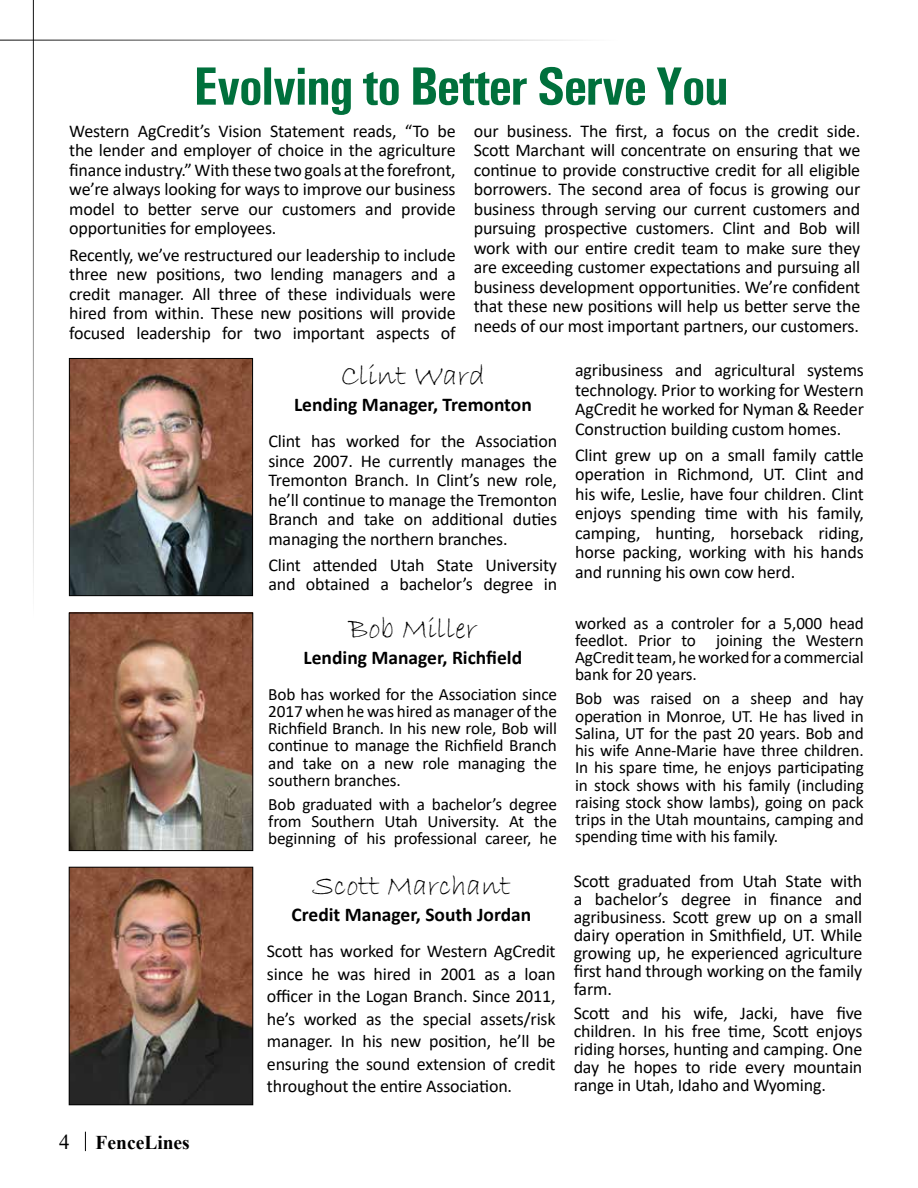
<style>
.page{position:relative;width:918px;height:1188px;background:#fff}
.page>*{position:absolute;margin:0;border:0;box-sizing:border-box;transform-origin:0 0}
.t1{font:700 condensed 54px "Univers";letter-spacing:-.03em;color:#00703c}
.t2{font:30px "Bradley Hand ITC";color:#000}
.t3{font:700 19.5px "Calibri";color:#000}
.t4{font:700 19.5px "Times New Roman";color:#000}
.t5{font:18px/19.5px "Calibri";letter-spacing:-.01em;color:#000;text-align:justify}
.t6{font:17.25px/17.2px "Calibri";letter-spacing:-.01em;color:#000;text-align:justify}
.s1{font-weight:400;font-size:21px}
</style>
<div class="page">
<svg style="left:85px;top:1132px;width:1px;height:19px"></svg>
<hr style="left:0;top:40px;width:618px;height:1px;background:#000">
<hr style="left:33px;top:0;width:1px;height:618px;background:#000">
<img style="left:71px;top:360px;width:180px;height:234px">
<div style="left:69px;top:358px;width:184px;height:238px;border:1px solid #000"></div>
<img style="left:71px;top:615px;width:180px;height:234px">
<div style="left:69px;top:613px;width:184px;height:238px;border:1px solid #000"></div>
<img style="left:71px;top:869px;width:180px;height:234px">
<div style="left:69px;top:867px;width:184px;height:238px;border:1px solid #000"></div>
<h1 class="t1" style="left:193px;top:53px;width:537px">Evolving to Better Serve You</h1>
<p class="t5" style="left:69px;top:121px;width:388px">Western AgCredit’s Vision Statement reads, “To be the lender and employer of choice in the agriculture finance industry.” With these two goals at the forefront, we’re always looking for ways to improve our business model to better serve our customers and provide opportunities for employees.</p>
<p class="t5" style="left:69px;top:244px;width:388px">Recently, we’ve restructured our leadership to include three new positions, two lending managers and a credit manager. All three of these individuals were hired from within. These new positions will provide focused leadership for two important aspects of</p>
<p class="t5" style="left:474px;top:121px;width:388px">our business. The first, a focus on the credit side.<br>Scott Marchant will concentrate on ensuring that we continue to provide constructive credit for all eligible borrowers. The second area of focus is growing our business through serving our current customers and pursuing prospective customers. Clint and Bob will work with our entire credit team to make sure they are exceeding customer expectations and pursuing all business development opportunities. We’re confident that these new positions will help us better serve the needs of our most important partners, our customers.</p>
<p class="t4" style="left:59px;top:1128px;width:132px"><span class="s1">4</span> FenceLines</p>
<h2 class="t2" style="left:341px;top:356px;width:146px">Clint Ward</h2>
<p class="t3" style="left:294px;top:390px;width:239px">Lending Manager, Tremonton</p>
<p class="t5" style="left:268px;top:431px;width:290px">Clint has worked for the Association since 2007. He currently manages the Tremonton Branch. In Clint’s new role, he’ll continue to manage the Tremonton Branch and take on additional duties managing the northern branches.</p>
<p class="t5" style="left:268px;top:555px;width:290px">Clint attended Utah State University and obtained a bachelor’s degree in</p>
<h2 class="t2" style="left:349px;top:609px;width:130px">Bob Miller</h2>
<p class="t3" style="left:304px;top:643px;width:220px">Lending Manager, Richfield</p>
<p class="t6" style="left:268px;top:685px;width:290px">Bob has worked for the Association since 2017 when he was hired as manager of the Richfield Branch. In his new role, Bob will continue to manage the Richfield Branch and take on a new role managing the southern branches.</p>
<p class="t6" style="left:268px;top:795px;width:290px">Bob graduated with a bachelor’s degree from Southern Utah University. At the beginning of his professional career, he</p>
<h2 class="t2" style="left:312px;top:866px;width:200px">Scott Marchant</h2>
<p class="t3" style="left:292px;top:901px;width:241px">Credit Manager, South Jordan</p>
<p class="t5" style="left:267px;top:940px;width:290px;line-height:22.5px">Scott has worked for Western AgCredit since he was hired in 2001 as a loan officer in the Logan Branch. Since 2011, he’s worked as the special assets/risk manager. In his new position, he’ll be ensuring the sound extension of credit throughout the entire Association.</p>
<p class="t5" style="left:575px;top:360px;width:290px">agribusiness and agricultural systems technology. Prior to working for Western AgCredit he worked for Nyman &amp; Reeder Construction building custom homes.</p>
<p class="t5" style="left:575px;top:445px;width:290px">Clint grew up on a small family cattle operation in Richmond, UT. Clint and his wife, Leslie, have four children. Clint enjoys spending time with his family, camping, hunting, horseback riding, horse packing, working with his hands and running his own cow herd.</p>
<p class="t6" style="left:575px;top:614px;width:290px">worked as a controler for a 5,000 head feedlot. Prior to joining the Western AgCredit team, he worked for a commercial bank for 20 years.</p>
<p class="t6" style="left:575px;top:690px;width:290px">Bob was raised on a sheep and hay operation in Monroe, UT. He has lived in Salina, UT for the past 20 years. Bob and his wife Anne-Marie have three children.<br>In his spare time, he enjoys participating in stock shows with his family (including raising stock show lambs), going on pack trips in the Utah mountains, camping and spending time with his family.</p>
<p class="t5" style="left:574px;top:871px;width:290px;line-height:18px">Scott graduated from Utah State with a bachelor’s degree in finance and agribusiness. Scott grew up on a small dairy operation in Smithfield, UT. While growing up, he experienced agriculture first hand through working on the family farm.</p>
<p class="t5" style="left:574px;top:1004px;width:290px;line-height:18px">Scott and his wife, Jacki, have five children. In his free time, Scott enjoys riding horses, hunting and camping. One day he hopes to ride every mountain range in Utah, Idaho and Wyoming.</p>
</div>
